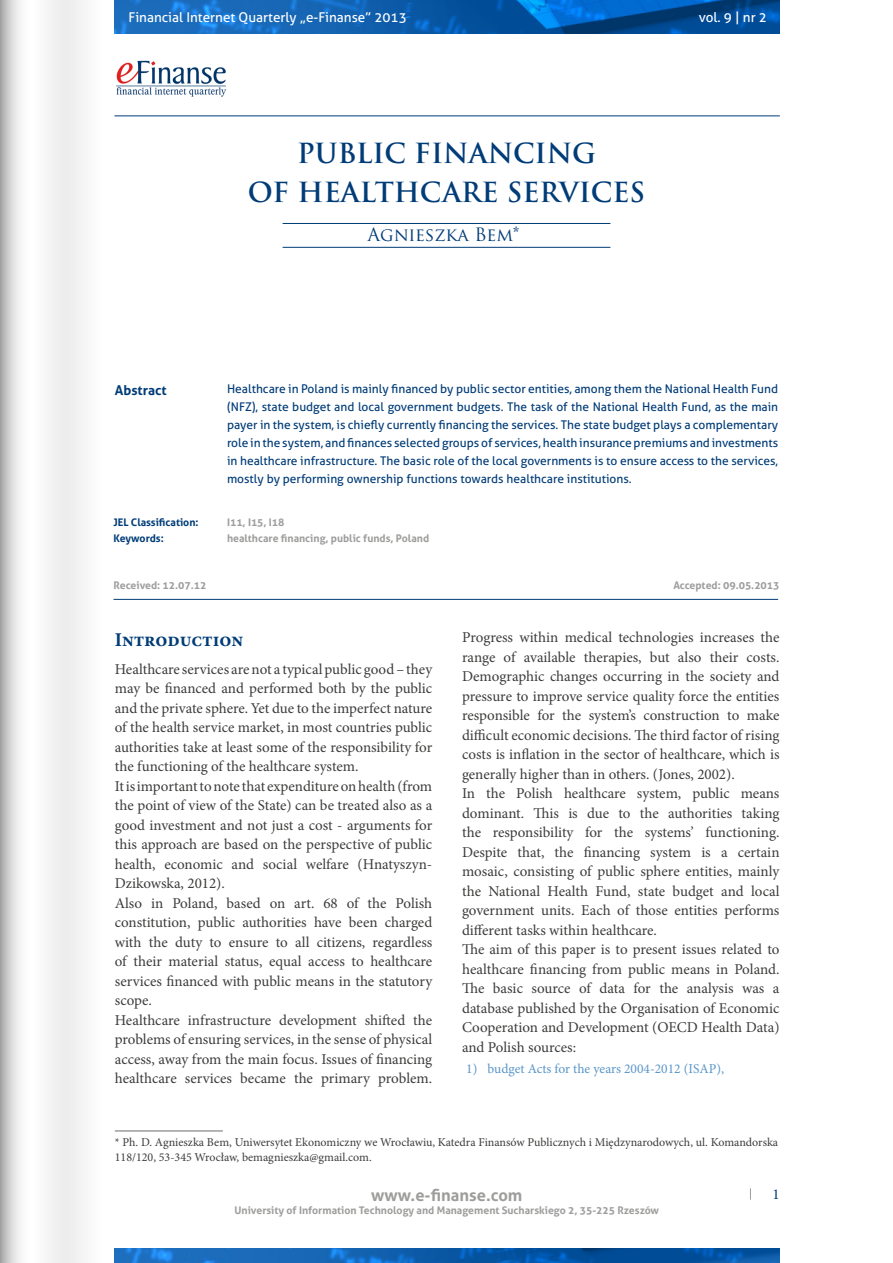
<style>
.page{position:relative;width:893px;height:1263px;background:#fff}
.page>*{position:absolute;margin:0;border:0;box-sizing:border-box;transform-origin:0 0}
.t1{font:700 27px/39px "Trajan Pro";color:#003c77;text-align:center}
.t2{font:700 19.5px "Minion Pro";color:#003c77}
.t3{font:18px "Trajan Pro";color:#003c77}
.t4{font:700 16.5px "Aller";color:#9d9d9c}
.t5{font:15px/19.5px "Minion Pro";color:#3c3c3b}
.t6{font:15px "Minion Pro";color:#003c77}
.t7{font:13.5px "Aller";color:#fff}
.t8{font:13.5px "Minion Pro";color:#5a96c9}
.t9{font:700 13.5px "Aller";color:#003c77}
.t10{font:12px/18px "Aller";color:#003c77;text-align:justify}
.t11{font:12px/15px "Minion Pro";color:#3c3c3b}
.t12{font:700 10.5px "Aller";color:#9d9d9c}
.t13{font:700 10.5px "Aller";color:#003c77}
</style>
<div class="page">
<img style="left:114px;top:0;width:666px;height:33px">
<img style="left:114px;top:1248px;width:666px;height:15px">
<img style="left:116px;top:60px;width:110px;height:37px">
<hr style="left:114px;top:116px;width:666px;height:1px;background:#003c77">
<svg style="left:0;top:0;width:83px;height:1263px"></svg>
<hr style="left:283px;top:223px;width:327px;height:1px;background:#003c77">
<hr style="left:283px;top:247px;width:327px;height:1px;background:#003c77">
<hr style="left:115px;top:1130px;width:108px;height:2px;background:#9d9d9c">
<hr style="left:114px;top:599px;width:664px;height:1px;background:#003c77">
<p class="t7" style="left:129px;top:9px;width:280px">Financial Internet Quarterly „e-Finanse” 2013</p>
<p class="t7" style="left:699px;top:9px;width:70px">vol. 9 | nr 2</p>
<h1 class="t1" style="left:248px;top:134px;width:399px">PUBLIC FINANCING<br>OF HEALTHCARE SERVICES</h1>
<p class="t3" style="left:368px;top:223px;width:153px">Agnieszka Bem*</p>
<p class="t9" style="left:115px;top:381px;width:53px">Abstract</p>
<p class="t10" style="left:227px;top:380px;width:553px">Healthcare in Poland is mainly financed by public sector entities, among them the National Health Fund (NFZ), state budget and local government budgets. The task of the National Health Fund, as the main payer in the system, is chiefly currently financing the services. The state budget plays a complementary role in the system, and finances selected groups of services, health insurance premiums and investments in healthcare infrastructure. The basic role of the local governments is to ensure access to the services, mostly by performing ownership functions towards healthcare institutions.</p>
<p class="t13" style="left:114px;top:516px;width:87px">JEL Classification:</p>
<p class="t12" style="left:227px;top:516px;width:59px">I11, I15, I18</p>
<p class="t13" style="left:114px;top:532px;width:52px">Keywords:</p>
<p class="t12" style="left:227px;top:532px;width:204px">healthcare financing, public funds, Poland</p>
<p class="t12" style="left:114px;top:579px;width:94px">Received: 12.07.12</p>
<p class="t12" style="left:673px;top:579px;width:108px">Accepted: 09.05.2013</p>
<h2 class="t2" style="left:115px;top:626px;width:130px">Introduction</h2>
<p class="t5" style="left:115px;top:659px;width:319px">Healthcare services are not a typical public good – they may be financed and performed both by the public and the private sphere. Yet due to the imperfect nature of the health service market, in most countries public authorities take at least some of the responsibility for the functioning of the healthcare system.<br>It is important to note that expenditure on health (from the point of view of the State) can be treated also as a good investment and not just a cost - arguments for this approach are based on the perspective of public health, economic and social welfare (Hnatyszyn-Dzikowska, 2012).<br>Also in Poland, based on art. 68 of the Polish constitution, public authorities have been charged with the duty to ensure to all citizens, regardless of their material status, equal access to healthcare services financed with public means in the statutory scope.<br>Healthcare infrastructure development shifted the problems of ensuring services, in the sense of physical access, away from the main focus. Issues of financing healthcare services became the primary problem.</p>
<p class="t5" style="left:462px;top:628px;width:319px">Progress within medical technologies increases the range of available therapies, but also their costs.<br>Demographic changes occurring in the society and pressure to improve service quality force the entities responsible for the system’s construction to make difficult economic decisions. The third factor of rising costs is inflation in the sector of healthcare, which is generally higher than in others. (Jones, 2002).<br>In the Polish healthcare system, public means dominant. This is due to the authorities taking the responsibility for the systems’ functioning.<br>Despite that, the financing system is a certain mosaic, consisting of public sphere entities, mainly the National Health Fund, state budget and local government units. Each of those entities performs different tasks within healthcare.<br>The aim of this paper is to present issues related to healthcare financing from public means in Poland.<br>The basic source of data for the analysis was a database published by the Organisation of Economic Cooperation and Development (OECD Health Data) and Polish sources:</p>
<p class="t8" style="left:466px;top:1059px;width:259px">1) budget Acts for the years 2004-2012 (ISAP),</p>
<p class="t11" style="left:115px;top:1135px;width:665px">* Ph. D. Agnieszka Bem, Uniwersytet Ekonomiczny we Wrocławiu, Katedra Finansów Publicznych i Międzynarodowych, ul. Komandorska<br>118/120, 53-345 Wrocław, bemagnieszka@gmail.com.</p>
<p class="t4" style="left:371px;top:1184px;width:153px">www.e-finanse.com</p>
<p class="t12" style="left:235px;top:1204px;width:426px">University of Information Technology and Management Sucharskiego 2, 35-225 Rzeszów</p>
<p class="t6" style="left:773px;top:1184px;width:9px">1</p>
</div>
